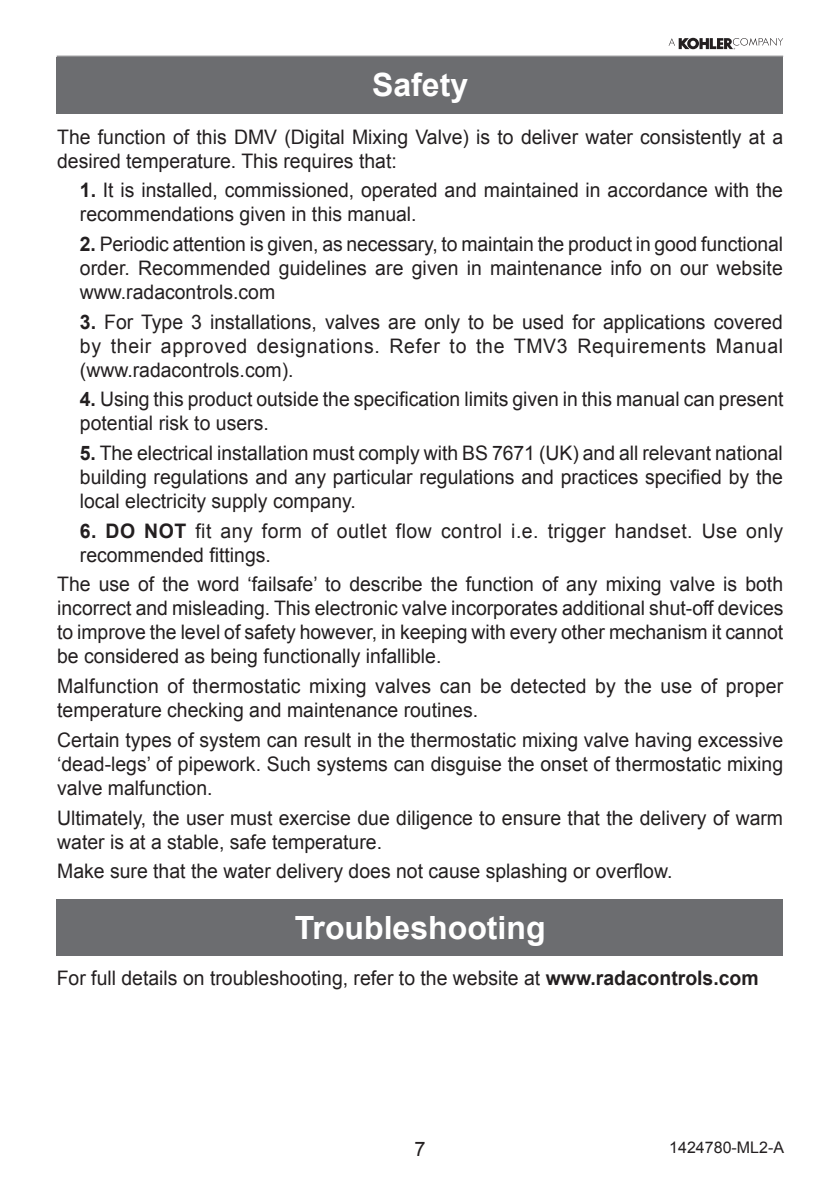
<style>
.page{position:relative;width:840px;height:1191px;background:#fff}
.page>*{position:absolute;margin:0;border:0;box-sizing:border-box;transform-origin:0 0}
.Body_text{font:700 32px "Arial";color:#fff}
.Body_text-2{font:20px/24px "Arial";color:#231f20}
.Body_text-3{font:20px/24px "Arial";letter-spacing:.025em;color:#231f20}
.t1{font:16px "Arial";color:#231f20}
.s1{font-weight:700}
</style>
<div class="page">
<hr style="left:57px;top:56px;width:725px;height:1px;background:#636366">
<svg style="left:668px;top:38px;width:114px;height:11px"></svg>
<div style="left:57px;top:57px;width:725px;height:56px;background:#6c6d70"></div>
<div style="left:57px;top:899px;width:725px;height:56px;background:#6c6d70"></div>
<p class="Body_text" style="left:372px;top:64px;width:98px">Safety</p>
<p class="Body_text-2" style="left:57px;top:125px;width:727px">The function of this DMV (Digital Mixing Valve) is to deliver water consistently at a desired temperature. This requires that:</p>
<p class="Body_text-2" style="left:80px;top:178px;width:704px"><span class="s1">1.</span> It is installed, commissioned, operated and maintained in accordance with the recommendations given in this manual.</p>
<p class="Body_text-2" style="left:80px;top:232px;width:704px;text-align:justify"><span class="s1">2.</span> Periodic attention is given, as necessary, to maintain the product in good functional order. Recommended guidelines are given in maintenance info on our website www.radacontrols.com</p>
<p class="Body_text-2" style="left:80px;top:310px;width:704px;text-align:justify"><span class="s1">3.</span> For Type 3 installations, valves are only to be used for applications covered by their approved designations. Refer to the TMV3 Requirements Manual (www.radacontrols.com).</p>
<p class="Body_text-2" style="left:80px;top:387px;width:704px"><span class="s1">4.</span> Using this product outside the specification limits given in this manual can present potential risk to users.</p>
<p class="Body_text-2" style="left:80px;top:441px;width:704px;text-align:justify"><span class="s1">5.</span> The electrical installation must comply with BS 7671 (UK) and all relevant national building regulations and any particular regulations and practices specified by the local electricity supply company.</p>
<p class="Body_text-3" style="left:80px;top:519px;width:704px"><span class="s1">6. DO NOT</span> fit any form of outlet flow control i.e. trigger handset. Use only recommended fittings.</p>
<p class="Body_text-2" style="left:57px;top:572px;width:727px;text-align:justify">The use of the word ‘failsafe’ to describe the function of any mixing valve is both incorrect and misleading. This electronic valve incorporates additional shut-off devices to improve the level of safety however, in keeping with every other mechanism it cannot be considered as being functionally infallible.</p>
<p class="Body_text-2" style="left:57px;top:674px;width:727px">Malfunction of thermostatic mixing valves can be detected by the use of proper temperature checking and maintenance routines.</p>
<p class="Body_text-2" style="left:57px;top:728px;width:727px;text-align:justify">Certain types of system can result in the thermostatic mixing valve having excessive ‘dead-legs’ of pipework. Such systems can disguise the onset of thermostatic mixing valve malfunction.</p>
<p class="Body_text-2" style="left:57px;top:805px;width:727px">Ultimately, the user must exercise due diligence to ensure that the delivery of warm water is at a stable, safe temperature.</p>
<p class="Body_text-2" style="left:57px;top:859px;width:616px">Make sure that the water delivery does not cause splashing or overflow.</p>
<p class="Body_text" style="left:294px;top:906px;width:252px">Troubleshooting</p>
<p class="Body_text-2" style="left:57px;top:965px;width:703px">For full details on troubleshooting, refer to the website at <span class="s1">www.radacontrols.com</span></p>
<p class="Body_text-2" style="left:414px;top:1137px;width:13px">7</p>
<p class="t1" style="left:668px;top:1136px;width:116px">1424780-ML2-A</p>
</div>
